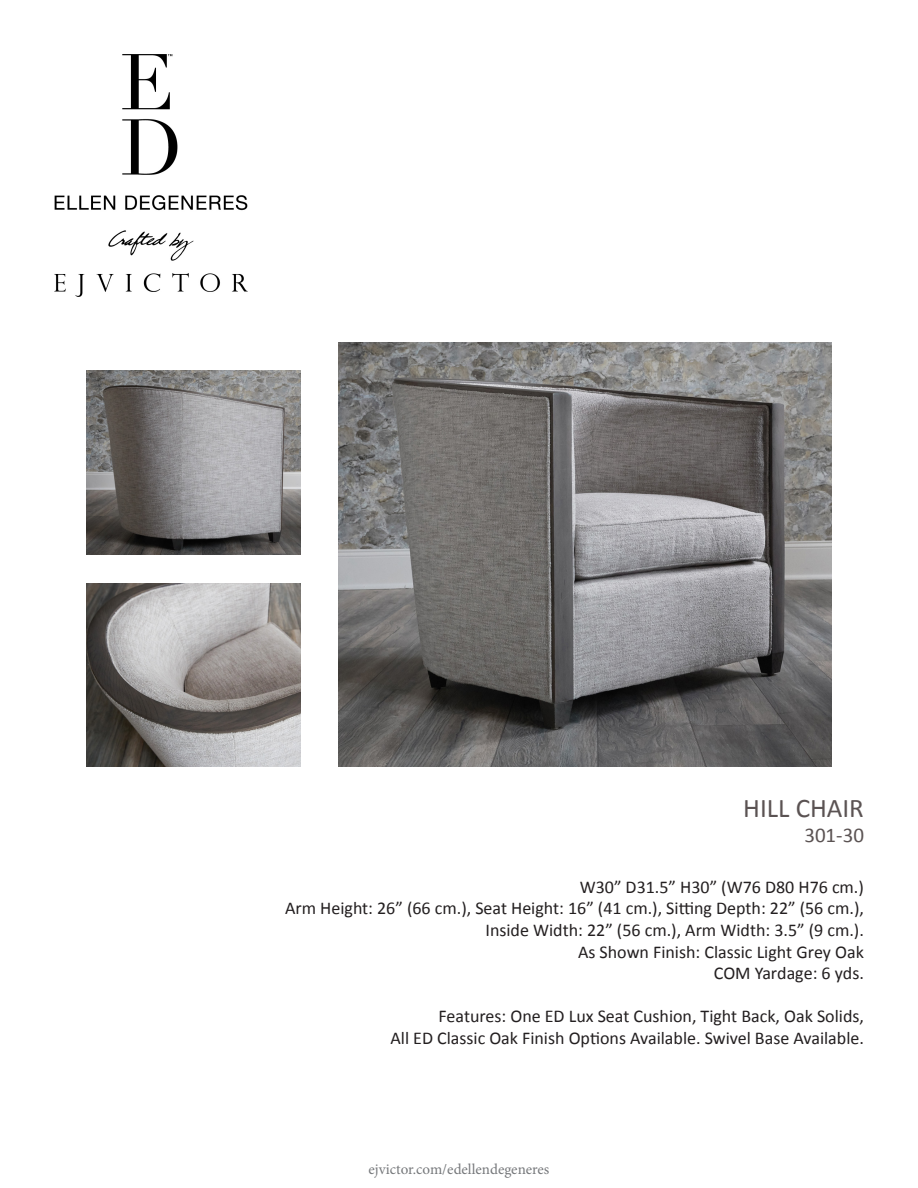
<style>
.page{position:relative;width:918px;height:1188px;background:#fff}
.page>*{position:absolute;margin:0;border:0;box-sizing:border-box;transform-origin:0 0}
.t1{font:27px "Calibri";color:#5b5353}
.t2{font:21px "Calibri";color:#5b5353}
.t3{font:18px/21.6px "Calibri";color:#231f20;text-align:right}
.t4{font:15px "Minion Pro";color:#76787b}
</style>
<div class="page">
<img style="left:54px;top:54px;width:193px;height:243px">
<img style="left:338px;top:342px;width:494px;height:425px">
<img style="left:86px;top:371px;width:215px;height:183px">
<img style="left:86px;top:583px;width:215px;height:184px">
<p class="t1" style="left:743px;top:791px;width:122px">HILL CHAIR</p>
<p class="t2" style="left:804px;top:822px;width:61px">301-30</p>
<p class="t3" style="left:285px;top:876px;width:580px">W30” D31.5” H30” (W76 D80 H76 cm.)<br>Arm Height: 26” (66 cm.), Seat Height: 16” (41 cm.), Sitting Depth: 22” (56 cm.), Inside Width: 22” (56 cm.), Arm Width: 3.5” (9 cm.).<br>As Shown Finish: Classic Light Grey Oak<br>COM Yardage: 6 yds.</p>
<p class="t3" style="left:439px;top:1006px;width:427px">Features: One ED Lux Seat Cushion, Tight Back, Oak Solids,</p>
<p class="t3" style="left:390px;top:1027px;width:475px">All ED Classic Oak Finish Options Available. Swivel Base Available.</p>
<p class="t4" style="left:369px;top:1159px;width:182px">ejvictor.com/edellendegeneres</p>
</div>
